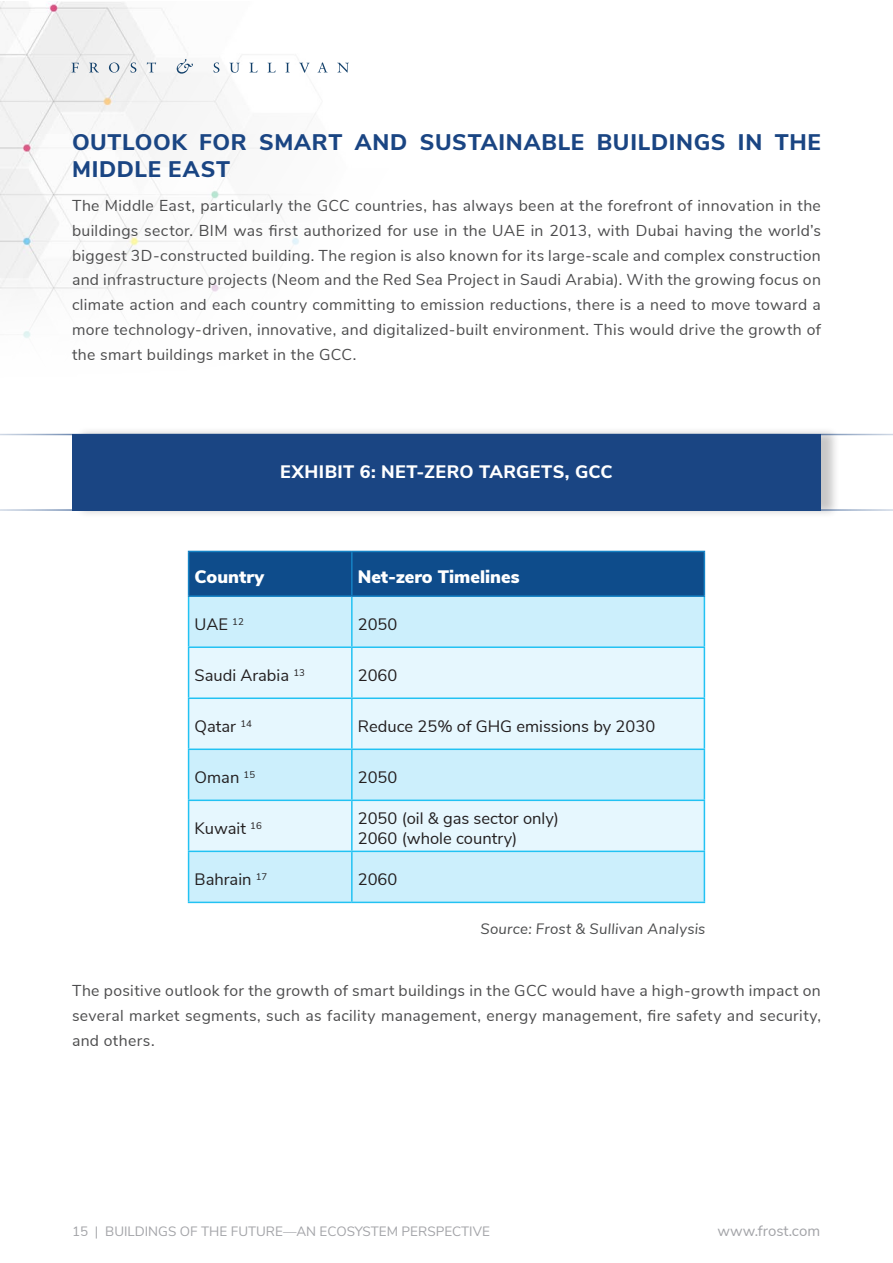
<style>
.page{position:relative;width:893px;height:1263px;background:#fff}
.page>*{position:absolute;margin:0;border:0;box-sizing:border-box;transform-origin:0 0}
.Text_body{font:800 22.5px/27px "Nunito Sans";letter-spacing:.03em;color:#1a4583}
.t1{font:800 18px "Nunito Sans";letter-spacing:.025em;color:#fff}
.t2{font:900 18px "Nunito Sans";color:#fff}
.t3{font:16.5px "Nunito Sans";color:#231f20}
.Text_body-2{font:15.75px/24.8px "Nunito Sans";letter-spacing:.025em;color:#4c4c4d;text-align:justify}
.t4{font:italic 15px "Nunito Sans";letter-spacing:.015em;color:#4b4c4d}
.t5{font:15px "Nunito Sans";color:#a3a4a8}
.t6{font:13.5px "Nunito Sans";color:#a3a4a8}
</style>
<div class="page">
<img style="left:0;top:1px;width:349px;height:337px">
<svg style="left:71px;top:63px;width:8px;height:9px"></svg>
<svg style="left:89px;top:63px;width:10px;height:9px"></svg>
<svg style="left:109px;top:63px;width:10px;height:10px"></svg>
<svg style="left:130px;top:63px;width:6px;height:10px"></svg>
<svg style="left:147px;top:62px;width:9px;height:10px"></svg>
<svg style="left:213px;top:63px;width:6px;height:10px"></svg>
<svg style="left:229px;top:63px;width:11px;height:10px"></svg>
<svg style="left:249px;top:63px;width:9px;height:9px"></svg>
<svg style="left:268px;top:63px;width:8px;height:9px"></svg>
<svg style="left:285px;top:63px;width:5px;height:9px"></svg>
<svg style="left:299px;top:63px;width:11px;height:10px"></svg>
<svg style="left:318px;top:62px;width:10px;height:10px"></svg>
<svg style="left:337px;top:63px;width:12px;height:10px"></svg>
<svg style="left:177px;top:59px;width:16px;height:15px"></svg>
<div style="left:74px;top:426px;width:765px;height:93px;background:#231f20;opacity:.25"></div>
<svg style="left:0;top:434px;width:893px;height:77px;background:#3d6196"></svg>
<div style="left:189px;top:552px;width:515px;height:43px;background:#0e4c8b"></div>
<div style="left:189px;top:597px;width:515px;height:305px;background:#cceffc"></div>
<svg style="left:189px;top:648px;width:515px;height:202px;background:#dff4fd"></svg>
<hr style="left:188px;top:597px;width:1px;height:49px;background:#22c2f3">
<hr style="left:351px;top:597px;width:2px;height:49px;background:#22c2f3">
<hr style="left:704px;top:597px;width:1px;height:49px;background:#22c2f3">
<hr style="left:188px;top:646px;width:164px;height:2px;background:#22c2f3">
<hr style="left:188px;top:648px;width:1px;height:49px;background:#22c2f3">
<hr style="left:352px;top:646px;width:353px;height:2px;background:#22c2f3">
<hr style="left:351px;top:648px;width:2px;height:49px;background:#22c2f3">
<hr style="left:704px;top:648px;width:1px;height:49px;background:#22c2f3">
<hr style="left:188px;top:697px;width:164px;height:2px;background:#22c2f3">
<hr style="left:188px;top:699px;width:1px;height:49px;background:#22c2f3">
<hr style="left:352px;top:697px;width:353px;height:2px;background:#22c2f3">
<hr style="left:351px;top:699px;width:2px;height:49px;background:#22c2f3">
<hr style="left:704px;top:699px;width:1px;height:49px;background:#22c2f3">
<hr style="left:188px;top:748px;width:164px;height:2px;background:#22c2f3">
<hr style="left:188px;top:750px;width:1px;height:49px;background:#22c2f3">
<hr style="left:352px;top:748px;width:353px;height:2px;background:#22c2f3">
<hr style="left:351px;top:750px;width:2px;height:49px;background:#22c2f3">
<hr style="left:704px;top:750px;width:1px;height:49px;background:#22c2f3">
<hr style="left:188px;top:799px;width:164px;height:2px;background:#22c2f3">
<hr style="left:188px;top:801px;width:1px;height:49px;background:#22c2f3">
<hr style="left:352px;top:799px;width:353px;height:2px;background:#22c2f3">
<hr style="left:351px;top:801px;width:2px;height:49px;background:#22c2f3">
<hr style="left:704px;top:801px;width:1px;height:49px;background:#22c2f3">
<hr style="left:188px;top:850px;width:164px;height:2px;background:#22c2f3">
<hr style="left:188px;top:852px;width:1px;height:50px;background:#22c2f3">
<hr style="left:352px;top:850px;width:353px;height:2px;background:#22c2f3">
<hr style="left:351px;top:852px;width:2px;height:50px;background:#22c2f3">
<hr style="left:704px;top:852px;width:1px;height:50px;background:#22c2f3">
<hr style="left:188px;top:902px;width:164px;height:1px;background:#22c2f3">
<hr style="left:352px;top:902px;width:353px;height:1px;background:#22c2f3">
<hr style="left:188px;top:551px;width:164px;height:1px;background:#1582c5">
<hr style="left:188px;top:552px;width:1px;height:43px;background:#1582c5">
<hr style="left:352px;top:551px;width:353px;height:1px;background:#1582c5">
<hr style="left:351px;top:552px;width:2px;height:43px;background:#1582c5">
<hr style="left:704px;top:552px;width:1px;height:43px;background:#1582c5">
<hr style="left:188px;top:595px;width:164px;height:2px;background:#1582c5">
<hr style="left:352px;top:595px;width:353px;height:2px;background:#1582c5">
<p class="Text_body" style="left:72px;top:128px;width:750px">OUTLOOK FOR SMART AND SUSTAINABLE BUILDINGS IN THE<br>MIDDLE EAST</p>
<p class="Text_body-2" style="left:72px;top:192px;width:750px">The Middle East, particularly the GCC countries, has always been at the forefront of innovation in the buildings sector. BIM was first authorized for use in the UAE in 2013, with Dubai having the world’s biggest 3D-constructed building. The region is also known for its large-scale and complex construction and infrastructure projects (Neom and the Red Sea Project in Saudi Arabia). With the growing focus on climate action and each country committing to emission reductions, there is a need to move toward a more technology-driven, innovative, and digitalized-built environment. This would drive the growth of the smart buildings market in the GCC.</p>
<h1 class="t1" style="left:280px;top:459px;width:334px">EXHIBIT 6: NET-ZERO TARGETS, GCC</h1>
<p class="t2" style="left:195px;top:563px;width:71px">Country</p>
<p class="t2" style="left:358px;top:563px;width:163px">Net-zero Timelines</p>
<p class="t3" style="left:195px;top:612px;width:51px">UAE <sup>12</sup></p>
<p class="t3" style="left:358px;top:612px;width:41px">2050</p>
<p class="t3" style="left:195px;top:663px;width:112px">Saudi Arabia <sup>13</sup></p>
<p class="t3" style="left:358px;top:663px;width:41px">2060</p>
<p class="t3" style="left:195px;top:714px;width:59px">Qatar <sup>14</sup></p>
<p class="t3" style="left:358px;top:714px;width:299px">Reduce 25% of GHG emissions by 2030</p>
<p class="t3" style="left:195px;top:765px;width:62px">Oman <sup>15</sup></p>
<p class="t3" style="left:358px;top:765px;width:41px">2050</p>
<p class="t3" style="left:195px;top:816px;width:69px">Kuwait <sup>16</sup></p>
<p class="t3" style="left:358px;top:806px;width:203px">2050 (oil &amp; gas sector only)</p>
<p class="t3" style="left:358px;top:826px;width:161px">2060 (whole country)</p>
<p class="t3" style="left:195px;top:867px;width:74px">Bahrain <sup>17</sup></p>
<p class="t3" style="left:358px;top:867px;width:41px">2060</p>
<h1 class="t4" style="left:480px;top:918px;width:226px">Source: Frost &amp; Sullivan Analysis</h1>
<p class="Text_body-2" style="left:72px;top:977px;width:750px">The positive outlook for the growth of smart buildings in the GCC would have a high-growth impact on several market segments, such as facility management, energy management, fire safety and security, and others.</p>
<p class="t6" style="left:72px;top:1221px;width:419px">15 | BUILDINGS OF THE FUTURE—AN ECOSYSTEM PERSPECTIVE</p>
<p class="t5" style="left:717px;top:1220px;width:104px">www.frost.com</p>
</div>
